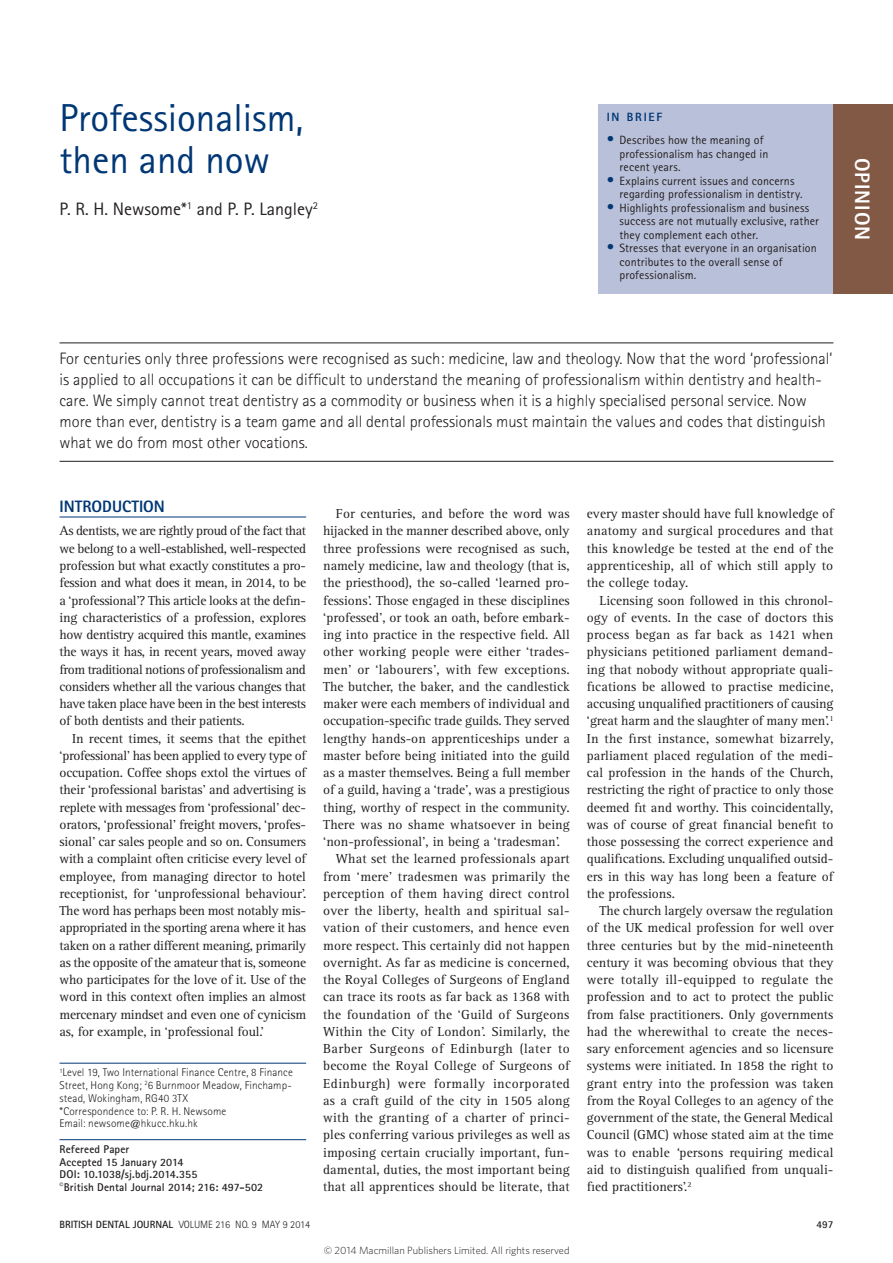
<style>
.page{position:relative;width:893px;height:1263px;background:#fff}
.page>*{position:absolute;margin:0;border:0;box-sizing:border-box;transform-origin:0 0}
.head{font:39px/42px "Rotis Sans Serif Std 2";color:#013775}
.t1{font:800 21px "Rotis Sans Serif Std";letter-spacing:.045em;color:#fff}
.author{font:18px "Rotis Sans Serif Std 2";color:#231f20}
.abstract{font:300 16.5px/21px "Rotis Sans Serif Std";color:#231f20}
.crosshead_1{font:800 16.5px "Rotis Sans Serif Std";color:#013775}
.body{font:13.5px/17.2px "Rotis Serif Std 2";letter-spacing:.01em;color:#231f20;text-align:justify}
.body_fullout{font:13.5px/17.2px "Rotis Serif Std 2";letter-spacing:-.02em;color:#231f20;text-align:justify}
.in_brief{font:12px/13.5px "Rotis Sans Serif Std 2";letter-spacing:.01em;color:#231f20}
.t2{font:800 12px "Rotis Sans Serif Std";letter-spacing:.15em;color:#013775}
.author_biog{font:300 11.25px/12.8px "Rotis Sans Serif Std";letter-spacing:.01em;color:#231f20}
.article_details{font:700 11.25px/12.8px "Rotis Sans Serif Std";letter-spacing:.01em;color:#231f20}
.t3{font:300 10.5px "Whitney";color:#1d1d1b}
.t4{font:300 10.5px "Rotis Sans Serif Std";color:#231f20}
.t5{font:700 10.5px "Rotis Sans Serif Std";color:#231f20}
.s1{font-family:"Rotis Sans Serif Std";font-size:15px;color:#013775}
.s2{font-family:"Rotis Serif Std";font-style:italic}
.s3{font-weight:700}
</style>
<div class="page">
<hr style="left:60px;top:517px;width:246px;height:1px;background:#013775">
<hr style="left:60px;top:343px;width:773px;height:1px;background:#231f20">
<hr style="left:60px;top:461px;width:773px;height:1px;background:#231f20">
<hr style="left:60px;top:1063px;width:246px;height:1px;background:#013775">
<hr style="left:60px;top:1139px;width:246px;height:1px;background:#013775">
<div style="left:598px;top:104px;width:295px;height:190px;background:#b9c0d9"></div>
<div style="left:833px;top:104px;width:60px;height:190px;background:#825945"></div>
<p class="head" style="left:60px;top:97px;width:246px">Professionalism, then and now</p>
<p class="author" style="left:60px;top:199px;width:260px">P. R. H. Newsome*<sup>1</sup> and P. P. Langley<sup>2</sup></p>
<p class="t2" style="left:607px;top:109px;width:57px">IN BRIEF</p>
<p class="in_brief" style="left:619px;top:133px;width:150px;text-indent:-13px"><span class="s1">•</span> Describes how the meaning of professionalism has changed in recent years.</p>
<p class="in_brief" style="left:619px;top:174px;width:185px;text-indent:-13px"><span class="s1">•</span> Explains current issues and concerns regarding professionalism in dentistry.</p>
<p class="in_brief" style="left:619px;top:201px;width:201px;text-indent:-13px"><span class="s1">•</span> Highlights professionalism and business success are not mutually exclusive, rather they complement each other.</p>
<p class="in_brief" style="left:619px;top:241px;width:199px;text-indent:-13px"><span class="s1">•</span> Stresses that everyone in an organisation contributes to the overall sense of professionalism.</p>
<p class="t1" style="left:876px;top:158px;width:84px;rotate:90deg">OPINION</p>
<p class="abstract" style="left:60px;top:348px;width:774px">For centuries only three professions were recognised as such: medicine, law and theology. Now that the word ‘professional’ is applied to all occupations it can be difficult to understand the meaning of professionalism within dentistry and health&shy;care. We simply cannot treat dentistry as a commodity or business when it is a highly specialised personal service. Now more than ever, dentistry is a team game and all dental professionals must maintain the values and codes that distinguish what we do from most other vocations.</p>
<p class="crosshead_1" style="left:60px;top:496px;width:107px">INTRODUCTION</p>
<p class="body_fullout" style="left:60px;top:523px;width:248px">As dentists, we are rightly proud of the fact that we belong to a well-established, well-respected profession but what exactly constitutes a pro&shy;fession and what does it mean, in 2014, to be a ‘professional’? This article looks at the defin&shy;ing characteristics of a profession, explores how dentistry acquired this mantle, examines the ways it has, in recent years, moved away from traditional notions of professionalism and considers whether all the various changes that have taken place have been in the best interests of both dentists and their patients.</p>
<p class="body" style="left:60px;top:730px;width:248px;text-indent:13px">In recent times, it seems that the epithet ‘professional’ has been applied to every type of occupation. Coffee shops extol the virtues of their ‘professional baristas’ and advertising is replete with messages from ‘professional’ dec&shy;orators, ‘professional’ freight movers, ‘profes&shy;sional’ car sales people and so on. Consumers with a complaint often criticise every level of employee, from managing director to hotel receptionist, for ‘unprofessional behaviour’.<br>The word has perhaps been most notably mis&shy;appropriated in the sporting arena where it has taken on a rather different meaning, primarily as the opposite of the amateur that is, someone who participates for the love of it. Use of the word in this context often implies an almost mercenary mindset and even one of cynicism as, for example, in ‘professional foul.’</p>
<p class="author_biog" style="left:60px;top:1066px;width:235px"><sup>1</sup>Level 19, Two International Finance Centre, 8 Finance Street, Hong Kong; <sup>2</sup>6 Burnmoor Meadow, Finchamp&shy;stead, Wokingham, RG40 3TX<br>*Correspondence to: P. R. H. Newsome<br>Email: newsome@hkucc.hku.hk</p>
<p class="article_details" style="left:60px;top:1142px;width:205px">Refereed Paper<br>Accepted 15 January 2014<br>DOI: 10.1038/sj.bdj.2014.355<br><sup>©</sup>British Dental Journal 2014; 216: 497-502</p>
<p class="body" style="left:323px;top:505px;width:248px;text-indent:13px">For centuries, and before the word was hijacked in the manner described above, only three professions were recognised as such, namely medicine, law and theology (that is, the priesthood), the so-called ‘learned pro&shy;fessions’. Those engaged in these disciplines ‘professed’, or took an oath, before embark&shy;ing into practice in the respective field. All other working people were either ‘trades&shy;men’ or ‘labourers’, with few exceptions.<br>The butcher, the baker, and the candlestick maker were each members of individual and occupation-specific trade guilds. They served lengthy hands-on apprenticeships under a master before being initiated into the guild as a master themselves. Being a full member of a guild, having a ‘trade’, was a prestigious thing, worthy of respect in the community.<br>There was no shame whatsoever in being ‘non-professional’, in being a ‘tradesman’.</p>
<p class="body" style="left:323px;top:850px;width:248px;text-indent:13px">What set the learned professionals apart from ‘mere’ tradesmen was primarily the perception of them having direct control over the liberty, health and spiritual sal&shy;vation of their customers, and hence even more respect. This certainly did not happen overnight. As far as medicine is concerned, the Royal Colleges of Surgeons of England can trace its roots as far back as 1368 with the foundation of the ‘Guild of Surgeons Within the City of London’. Similarly, the Barber Surgeons of Edinburgh (later to become the Royal College of Surgeons of Edinburgh) were formally incorporated as a craft guild of the city in 1505 along with the granting of a charter of princi&shy;ples conferring various privileges as well as imposing certain crucially important, fun&shy;damental, duties, the most important being that all apprentices should be literate, that</p>
<p class="body" style="left:587px;top:505px;width:248px">every master should have full knowledge of anatomy and surgical procedures and that this knowledge be tested at the end of the apprenticeship, all of which still apply to the college today.</p>
<p class="body" style="left:587px;top:592px;width:248px;text-indent:13px">Licensing soon followed in this chronol&shy;ogy of events. In the case of doctors this process began as far back as 1421 when physicians petitioned parliament demand&shy;ing that nobody without appropriate quali&shy;fications be allowed to practise medicine, accusing unqualified practitioners of causing ‘great harm and the slaughter of many men’.<sup>1<br></sup>In the first instance, somewhat bizarrely, parliament placed regulation of the medi&shy;cal profession in the hands of the Church, restricting the right of practice to only those deemed fit and worthy. This coincidentally, was of course of great financial benefit to those possessing the correct experience and qualifications. Excluding unqualified outsid&shy;ers in this way has long been a feature of the professions.</p>
<p class="body" style="left:587px;top:902px;width:248px;text-indent:13px">The church largely oversaw the regulation of the UK medical profession for well over three centuries but by the mid-nineteenth century it was becoming obvious that they were totally ill-equipped to regulate the profession and to act to protect the public from false practitioners. Only governments had the wherewithal to create the neces&shy;sary enforcement agencies and so licensure systems were initiated. In 1858 the right to grant entry into the profession was taken from the Royal Colleges to an agency of the government of the state, the General Medical Council (GMC) whose stated aim at the time was to enable <span class="s2">‘</span>persons requiring medical aid to distinguish qualified from unquali&shy;fied practitioners’.<sup>2</sup></p>
<p class="t4" style="left:60px;top:1218px;width:252px"><span class="s3">BRITISH DENTAL JOURNAL</span> VOLUME 216 NO. 9 MAY 9 2014</p>
<p class="t5" style="left:816px;top:1217px;width:18px">497</p>
<p class="t3" style="left:324px;top:1243px;width:247px">© 2014 Macmillan Publishers Limited. All rights reserved</p>
</div>
